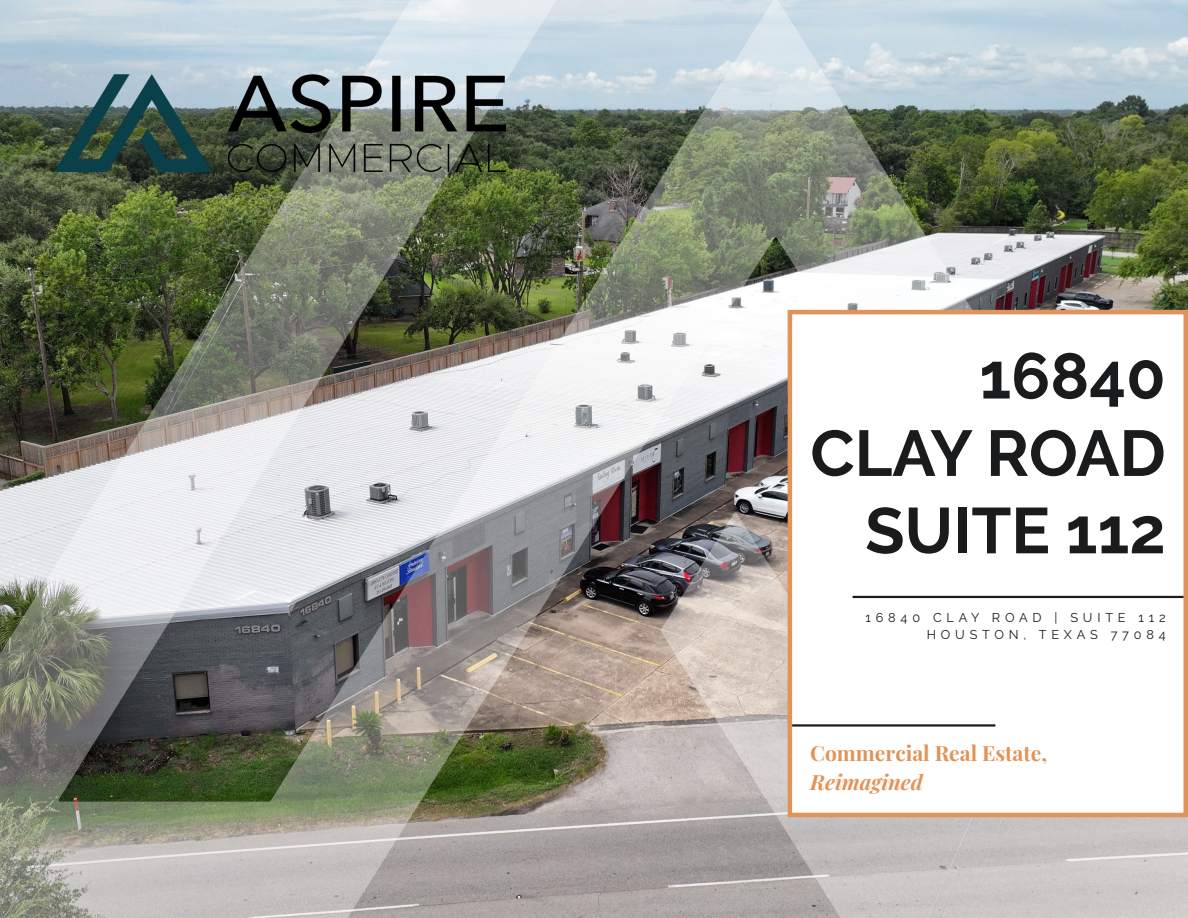
<style>
.page{position:relative;width:1188px;height:918px;background:#fff}
.page>*{position:absolute;margin:0;border:0;box-sizing:border-box;transform-origin:0 0}
.t1{font:700 64.5px "Raleway";color:#191b1d}
.t2{font:700 21px "Playfair Display";color:#e19459}
.t3{font:italic 700 21px "Playfair Display";color:#e19459}
.t4{font:12.75px "Raleway";letter-spacing:.375em;color:#191b1d}
</style>
<div class="page">
<img style="left:0;top:0;width:1188px;height:918px">
<div style="left:797px;top:312px;width:389px;height:502px;background:#fff"></div>
<div style="left:788px;top:310px;width:400px;height:507px;border:4px solid #e19459"></div>
<hr style="left:853px;top:596px;width:331px;height:2px;background:#191b1d">
<hr style="left:792px;top:724px;width:203px;height:3px;background:#191b1d">
<img style="left:54px;top:75px;width:452px;height:97px">
<p class="t1" style="left:979px;top:339px;width:188px">16840</p>
<p class="t1" style="left:810px;top:416px;width:357px">CLAY ROAD</p>
<p class="t1" style="left:865px;top:494px;width:302px">SUITE 112</p>
<p class="t4" style="left:866px;top:610px;width:302px">16840 CLAY ROAD | SUITE 112</p>
<p class="t4" style="left:927px;top:627px;width:241px">HOUSTON, TEXAS 77084</p>
<p class="t2" style="left:810px;top:737px;width:238px">Commercial Real Estate,</p>
<p class="t3" style="left:810px;top:765px;width:114px">Reimagined</p>
</div>
